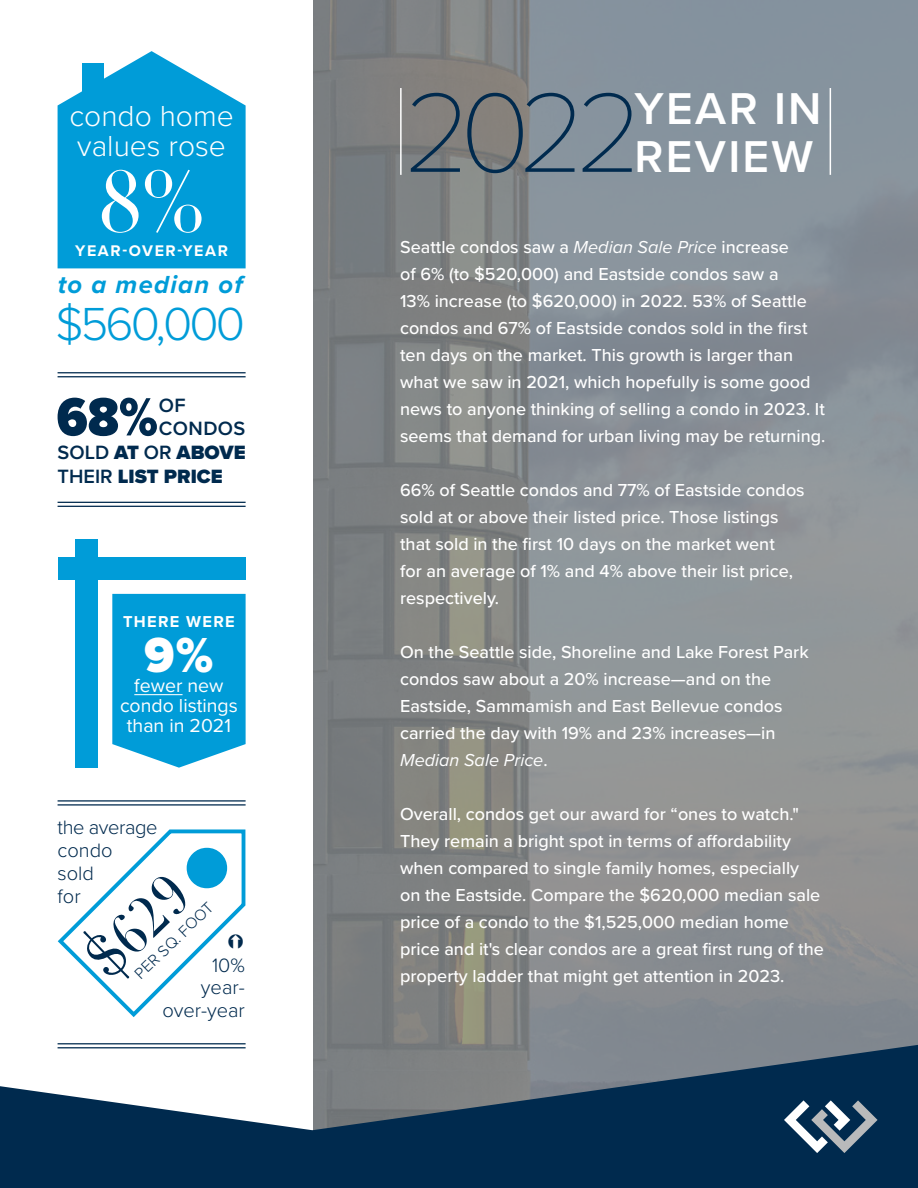
<style>
.page{position:relative;width:918px;height:1188px;background:#fff}
.page>*{position:absolute;margin:0;border:0;box-sizing:border-box;transform-origin:0 0}
.t1{font:100 116.7px "Proxima Nova T";color:#002a4e}
.t2{font:85.8px "Didot LT Pro Headline";color:#fff}
.t3{font:56.7px "Didot LT Pro Headline";color:#002a4e}
.t4{font:900 55.8px "Proxima Nova Cond";color:#002a4e}
.t5{font:900 51px "Proxima Nova";color:#fff;scale:.94 1}
.t6{font:300 48px "Proxima Nova";letter-spacing:-.06em;color:#009cd8}
.t7{font:600 46.2px/47.5px "Proxima Nova";letter-spacing:.05em;color:#fff}
.t8{font:300 30px/30px "Proxima Nova";color:#fff}
.t9{font:italic 700 25.65px "Proxima Nova";letter-spacing:.05em;color:#009cd8}
.t10{font:300 20.1px/22.8px "Proxima Nova";color:#002a4e}
.t11{font:900 19.95px "Proxima Nova";color:#002a4e}
.t12{font:600 19.95px "Proxima Nova";letter-spacing:.02em;color:#002a4e}
.t13{font:19.5px/20.2px "Proxima Nova";color:#fff;text-align:center}
.t14{font:500 18px/27px "Proxima Nova";color:#fff}
.t15{font:700 16.35px "Proxima Nova";letter-spacing:.08em;color:#fff}
.t16{font:300 16.05px "Proxima Nova";color:#002a4e}
.t17{font:700 15.9px "Proxima Nova";letter-spacing:.1em;color:#fff}
.s1{font-weight:600}
.s2{font-family:"Filosofia Grand OT";font-size:79.5px}
.s3{font-weight:400;font-style:italic}
</style>
<div class="page">
<img style="left:313px;top:0;width:605px;height:1045px">
<svg style="left:0;top:1045px;width:918px;height:143px;fill:#002a4e"></svg>
<svg style="left:784px;top:1100px;width:94px;height:53px"></svg>
<hr style="left:400px;top:88px;width:2px;height:87px;background:#fff">
<hr style="left:830px;top:88px;width:1px;height:87px;background:#fff">
<svg style="left:58px;top:51px;width:188px;height:217px;background:#1da7dc"></svg>
<div style="left:82px;top:64px;width:22px;height:31px;background:#009cd8"></div>
<hr style="left:58px;top:372px;width:188px;height:1px;background:#002a4e">
<hr style="left:58px;top:376px;width:188px;height:1px;background:#002a4e">
<hr style="left:58px;top:502px;width:188px;height:1px;background:#002a4e">
<hr style="left:58px;top:506px;width:188px;height:1px;background:#002a4e">
<svg style="left:112px;top:594px;width:134px;height:174px;background:#13a3da"></svg>
<hr style="left:134px;top:694px;width:49px;height:1px;background:#fff">
<div style="left:75px;top:540px;width:23px;height:228px;background:#009cd8"></div>
<div style="left:58px;top:558px;width:188px;height:22px;background:#009cd8"></div>
<hr style="left:58px;top:1043px;width:188px;height:1px;background:#002a4e">
<hr style="left:58px;top:1047px;width:188px;height:1px;background:#002a4e">
<hr style="left:58px;top:800px;width:188px;height:2px;background:#002a4e">
<hr style="left:58px;top:804px;width:188px;height:2px;background:#002a4e">
<svg style="left:57px;top:829px;width:189px;height:188px"></svg>
<h3 class="t8" style="left:69px;top:99px;width:166px">condo home values rose</h3>
<h2 class="t2" style="left:98px;top:149px;width:110px">8%</h2>
<p class="t17" style="left:75px;top:239px;width:154px">YEAR-OVER-YEAR</p>
<h3 class="t9" style="left:58px;top:265px;width:186px">to a median of</h3>
<h3 class="t6" style="left:55px;top:288px;width:191px">$560,000</h3>
<h3 class="t4" style="left:57px;top:376px;width:103px">68%</h3>
<p class="t12" style="left:159px;top:390px;width:28px">OF</p>
<p class="t12" style="left:159px;top:414px;width:88px">CONDOS</p>
<p class="t11" style="left:58px;top:438px;width:190px"><span class="s1">SOLD</span> AT <span class="s1">OR</span> ABOVE</p>
<p class="t11" style="left:58px;top:462px;width:167px"><span class="s1">THEIR</span> LIST PRICE</p>
<p class="t15" style="left:123px;top:609px;width:113px">THERE WERE</p>
<h3 class="t5" style="left:145px;top:617px;width:75px">9%</h3>
<p class="t13" style="left:120px;top:674px;width:119px">fewer new condo listings than in 2021</p>
<p class="t10" style="left:58px;top:815px;width:102px">the average condo<br>sold<br>for</p>
<h3 class="t3" style="left:71px;top:942px;width:120px;rotate:-44deg"><span class="s2">$</span>629</h3>
<p class="t16" style="left:129px;top:967px;width:104px;rotate:-44deg">PER SQ. FOOT</p>
<p class="t10" style="left:162px;top:953px;width:84px;text-align:right">10%<br>year&shy;over-year</p>
<h1 class="t1" style="left:404px;top:46px;width:241px">2022</h1>
<h3 class="t7" style="left:635px;top:84px;width:189px">YEAR IN<br>REVIEW</h3>
<p class="t14" style="left:400px;top:233px;width:427px">Seattle condos saw a <span class="s3">Median Sale Price</span> increase<br>of 6% (to $520,000) and Eastside condos saw a<br>13% increase (to $620,000) in 2022. 53% of Seattle condos and 67% of Eastside condos sold in the first ten days on the market. This growth is larger than what we saw in 2021, which hopefully is some good news to anyone thinking of selling a condo in 2023. It seems that demand for urban living may be returning.</p>
<p class="t14" style="left:400px;top:476px;width:406px">66% of Seattle condos and 77% of Eastside condos sold at or above their listed price. Those listings that sold in the first 10 days on the market went<br>for an average of 1% and 4% above their list price, respectively.</p>
<p class="t14" style="left:400px;top:638px;width:410px">On the Seattle side, Shoreline and Lake Forest Park condos saw about a 20% increase—and on the Eastside, Sammamish and East Bellevue condos carried the day with 19% and 23% increases—in <span class="s3">Median Sale Price</span>.</p>
<p class="t14" style="left:400px;top:800px;width:425px">Overall, condos get our award for “ones to watch." They remain a bright spot in terms of affordability when compared to single family homes, especially on the Eastside. Compare the $620,000 median sale price of a condo to the $1,525,000 median home price and it's clear condos are a great first rung of the property ladder that might get attention in 2023.</p>
</div>
